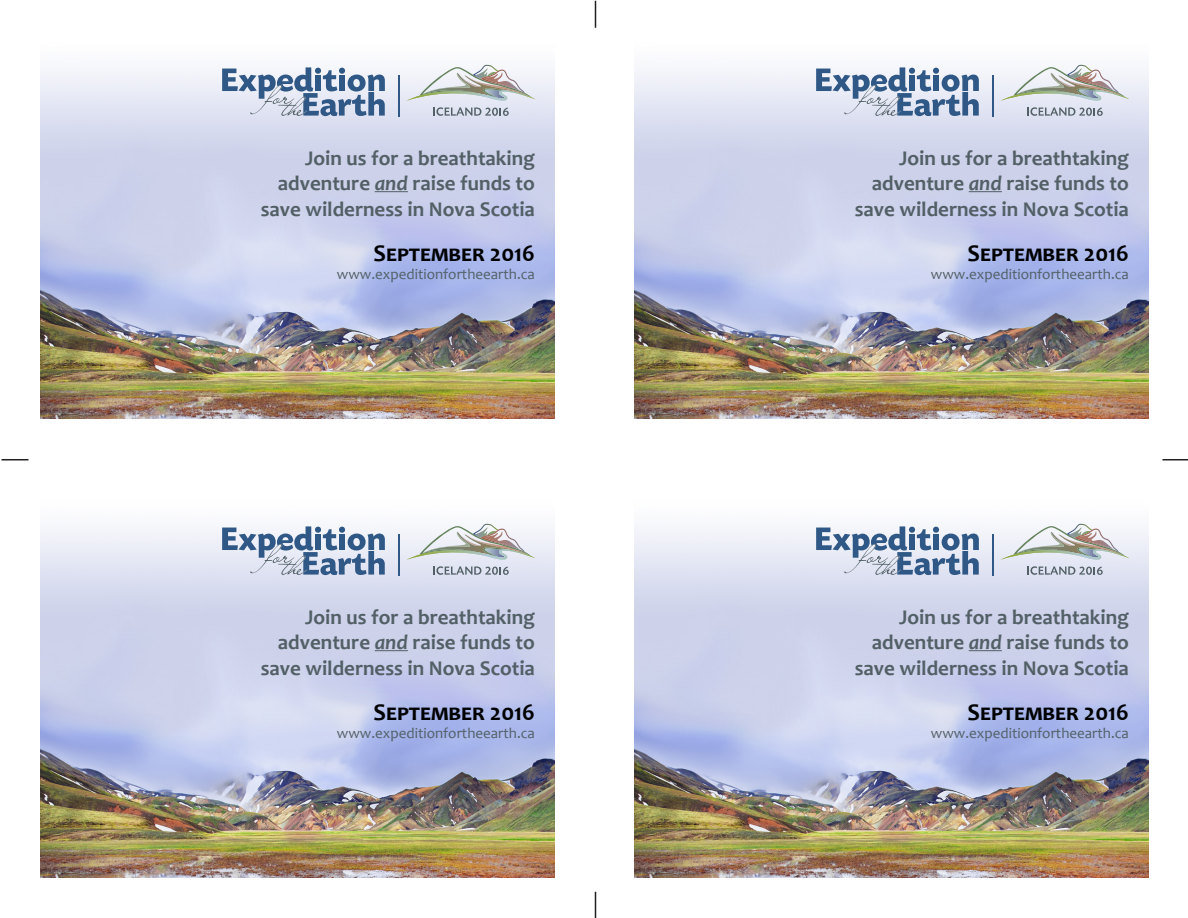
<style>
.page{position:relative;width:1188px;height:918px;background:#fff}
.page>*{position:absolute;margin:0;border:0;box-sizing:border-box;transform-origin:0 0}
.t1{font:700 24px "Candara";color:#000}
.t2{font:700 21px/25.2px "Candara";color:#526066;text-align:right}
.t3{font:15px "Candara";color:#526066}
.s1{font-style:italic}
</style>
<div class="page">
<img style="left:40px;top:64px;width:514px;height:355px">
<hr style="left:375px;top:191px;width:33px;height:1px;background:#526066">
<hr style="left:399px;top:75px;width:1px;height:41px;background:#2f5886">
<svg style="left:222px;top:67px;width:163px;height:49px"></svg>
<svg style="left:434px;top:107px;width:75px;height:9px"></svg>
<svg style="left:406px;top:65px;width:129px;height:36px"></svg>
<svg style="left:595px;top:1px;width:1px;height:27px"></svg>
<svg style="left:595px;top:892px;width:1px;height:26px"></svg>
<svg style="left:1162px;top:459px;width:26px;height:1px"></svg>
<svg style="left:1px;top:459px;width:27px;height:1px"></svg>
<img style="left:634px;top:64px;width:514px;height:355px">
<hr style="left:969px;top:191px;width:33px;height:1px;background:#526066">
<hr style="left:993px;top:75px;width:1px;height:41px;background:#2f5886">
<svg style="left:816px;top:67px;width:163px;height:49px"></svg>
<svg style="left:1028px;top:107px;width:75px;height:9px"></svg>
<svg style="left:1000px;top:65px;width:129px;height:36px"></svg>
<img style="left:40px;top:523px;width:514px;height:355px">
<hr style="left:375px;top:650px;width:33px;height:1px;background:#526066">
<hr style="left:399px;top:534px;width:1px;height:41px;background:#2f5886">
<svg style="left:222px;top:526px;width:163px;height:49px"></svg>
<svg style="left:434px;top:566px;width:75px;height:9px"></svg>
<svg style="left:406px;top:524px;width:129px;height:36px"></svg>
<img style="left:634px;top:523px;width:514px;height:355px">
<hr style="left:969px;top:650px;width:33px;height:1px;background:#526066">
<hr style="left:993px;top:534px;width:1px;height:41px;background:#2f5886">
<svg style="left:816px;top:526px;width:163px;height:49px"></svg>
<svg style="left:1028px;top:566px;width:75px;height:9px"></svg>
<svg style="left:1000px;top:524px;width:129px;height:36px"></svg>
<p class="t2" style="left:261px;top:145px;width:276px">Join us for a breathtaking adventure <span class="s1">and</span> raise funds to save wilderness in Nova Scotia</p>
<p class="t1" style="left:374px;top:238px;width:163px">September 2016</p>
<p class="t3" style="left:337px;top:265px;width:200px">www.expeditionfortheearth.ca</p>
<p class="t2" style="left:261px;top:604px;width:276px">Join us for a breathtaking adventure <span class="s1">and</span> raise funds to save wilderness in Nova Scotia</p>
<p class="t1" style="left:374px;top:697px;width:163px">September 2016</p>
<p class="t3" style="left:337px;top:724px;width:200px">www.expeditionfortheearth.ca</p>
<p class="t2" style="left:855px;top:145px;width:276px">Join us for a breathtaking adventure <span class="s1">and</span> raise funds to save wilderness in Nova Scotia</p>
<p class="t1" style="left:968px;top:238px;width:163px">September 2016</p>
<p class="t3" style="left:931px;top:265px;width:200px">www.expeditionfortheearth.ca</p>
<p class="t2" style="left:855px;top:604px;width:276px">Join us for a breathtaking adventure <span class="s1">and</span> raise funds to save wilderness in Nova Scotia</p>
<p class="t1" style="left:968px;top:697px;width:163px">September 2016</p>
<p class="t3" style="left:931px;top:724px;width:200px">www.expeditionfortheearth.ca</p>
</div>
